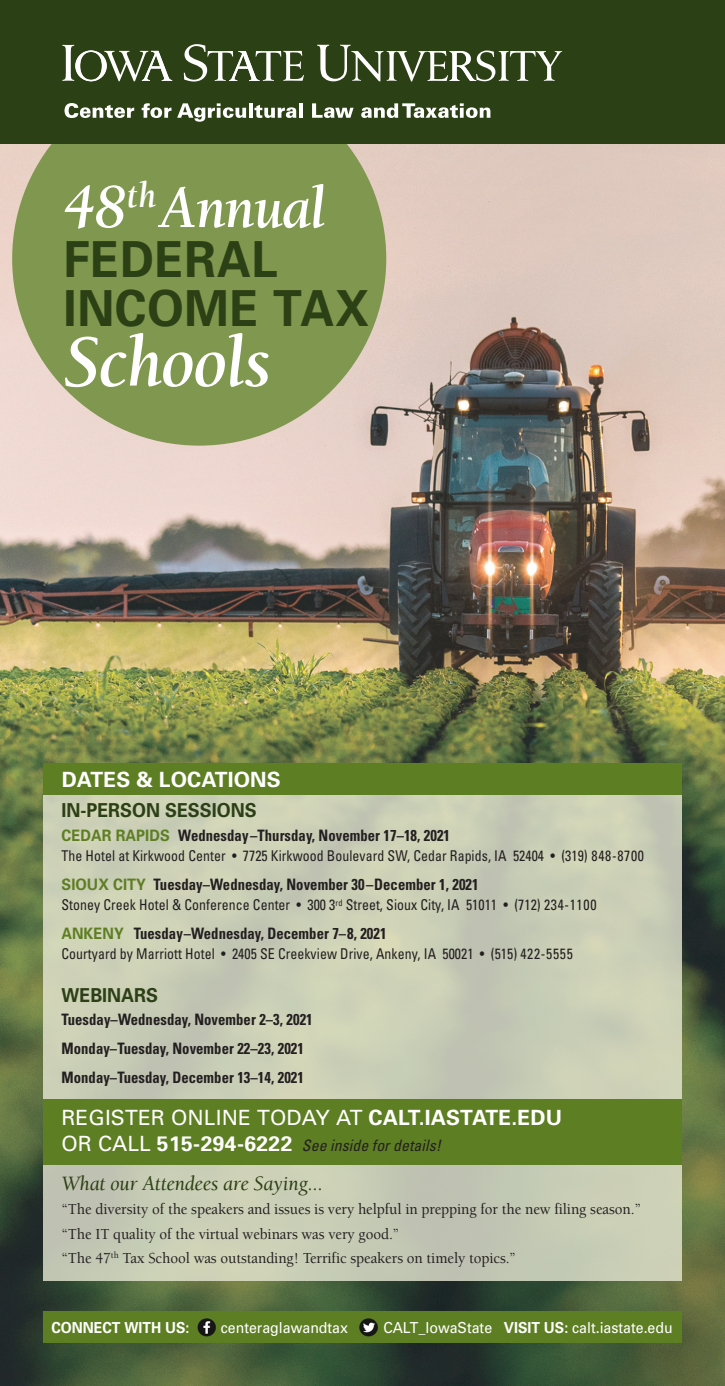
<style>
.page{position:relative;width:725px;height:1386px;background:#fff}
.page>*{position:absolute;margin:0;border:0;box-sizing:border-box;transform-origin:0 0}
.t1{font:italic 700 74.55px "Berkeley";letter-spacing:-.025em;color:#fff;scale:.95 1}
.t2{font:italic 700 61.07px "Berkeley";letter-spacing:-.025em;color:#fff;scale:.95 1}
.t3{font:700 49.7px "Univers";letter-spacing:.015em;color:#2c4015;scale:.95 1}
.t4{font:21px "Univers";letter-spacing:.005em;color:#fff}
.t5{font:italic 21px "Berkeley";letter-spacing:-.01em;color:#2c4015}
.t6{font:700 21px "Univers";letter-spacing:.005em;color:#fff}
.t7{font:700 19.25px "Univers";color:#2c4015;scale:.93 1}
.t8{font:700 condensed 15.75px "Univers";letter-spacing:.005em;color:#231f20;scale:.93 1}
.t9{font:500 15.75px "Berkeley";letter-spacing:-.005em;color:#231f20;scale:.95 1}
.t10{font:italic condensed 15.75px "Univers";color:#231f20}
.t11{font:15.22px "Univers";color:#fff;scale:.93 1}
.t12{font:700 15.22px "Univers";color:#fff;scale:.93 1}
.t13{font:condensed 14.88px "Univers";letter-spacing:.005em;color:#231f20;scale:.93 1}
.s1{font-size:63.88px}
.s2{font-stretch:normal;color:#5e7e23}
.s3{font-weight:700}
.s4{font-style:normal;font-stretch:normal;font-size:21px;color:#fff}
.s5{font-weight:700;font-style:normal;font-stretch:normal;font-size:21px;color:#fff}
</style>
<div class="page">
<img style="left:0;top:143px;width:724px;height:1243px">
<div style="left:12px;top:72px;width:374px;height:374px;background:#7f974e;border-radius:50%"></div>
<div style="left:44px;top:764px;width:637px;height:517px;background:#e7e8d4;opacity:.8"></div>
<div style="left:43px;top:1099px;width:638px;height:65px;background:#5e7e23"></div>
<div style="left:43px;top:763px;width:638px;height:32px;background:#5e7e23"></div>
<div style="left:43px;top:1311px;width:638px;height:32px;background:#5e7e23"></div>
<div style="left:0;top:0;width:724px;height:143px;background:#2c4015"></div>
<svg style="left:62px;top:45px;width:110px;height:36px"></svg>
<svg style="left:184px;top:44px;width:120px;height:38px"></svg>
<svg style="left:317px;top:45px;width:245px;height:37px"></svg>
<svg style="left:64px;top:103px;width:70px;height:15px"></svg>
<svg style="left:142px;top:103px;width:29px;height:15px"></svg>
<svg style="left:177px;top:103px;width:69px;height:19px"></svg>
<hr style="left:249px;top:103px;width:4px;height:15px;background:#fff">
<svg style="left:254px;top:105px;width:42px;height:13px"></svg>
<hr style="left:299px;top:103px;width:3px;height:15px;background:#fff">
<svg style="left:312px;top:103px;width:41px;height:15px"></svg>
<svg style="left:361px;top:103px;width:129px;height:15px"></svg>
<img style="left:197px;top:1318px;width:19px;height:19px">
<img style="left:359px;top:1318px;width:19px;height:19px">
<p class="t2" style="left:64px;top:184px;width:277px"><span class="s1">48</span><sup>th</sup>Annual</p>
<p class="t3" style="left:64px;top:241px;width:227px">FEDERAL</p>
<p class="t3" style="left:64px;top:291px;width:323px">INCOME TAX</p>
<p class="t1" style="left:64px;top:333px;width:220px">Schools</p>
<p class="t6" style="left:62px;top:772px;width:220px">DATES &amp; LOCATIONS</p>
<p class="t7" style="left:61px;top:803px;width:211px">IN-PERSON SESSIONS</p>
<p class="t8" style="left:61px;top:829px;width:419px"><span class="s2">CEDAR RAPIDS</span> Wednesday–Thursday, November 17–18, 2021</p>
<p class="t13" style="left:61px;top:850px;width:627px">The Hotel at Kirkwood Center • 7725 Kirkwood Boulevard SW, Cedar Rapids, IA 52404 • (319) 848-8700</p>
<p class="t8" style="left:61px;top:878px;width:450px"><span class="s2">SIOUX CITY</span> Tuesday–Wednesday, November 30–December 1, 2021</p>
<p class="t13" style="left:61px;top:899px;width:576px">Stoney Creek Hotel &amp; Conference Center • 300 3<sup>rd</sup> Street, Sioux City, IA 51011 • (712) 234-1100</p>
<p class="t8" style="left:61px;top:927px;width:351px"><span class="s2">ANKENY</span> Tuesday–Wednesday, December 7–8, 2021</p>
<p class="t13" style="left:61px;top:948px;width:551px">Courtyard by Marriott Hotel • 2405 SE Creekview Drive, Ankeny, IA 50021 • (515) 422-5555</p>
<p class="t7" style="left:61px;top:988px;width:105px">WEBINARS</p>
<p class="t8" style="left:61px;top:1014px;width:272px">Tuesday–Wednesday, November 2–3, 2021</p>
<p class="t8" style="left:61px;top:1043px;width:262px">Monday–Tuesday, November 22–23, 2021</p>
<p class="t8" style="left:61px;top:1072px;width:262px">Monday–Tuesday, December 13–14, 2021</p>
<p class="t4" style="left:61px;top:1110px;width:502px">REGISTER ONLINE TODAY AT <span class="s3">CALT.IASTATE.EDU</span></p>
<p class="t10" style="left:61px;top:1139px;width:384px"><span class="s4">OR CALL</span> <span class="s5">515-294-6222</span> See inside fordetails!</p>
<p class="t5" style="left:61px;top:1175px;width:263px">What our Attendees are Saying...</p>
<p class="t9" style="left:61px;top:1203px;width:611px">“The diversity of the speakers and issues is very helpful in prepping for the new filing season.”</p>
<p class="t9" style="left:61px;top:1227px;width:357px">“The IT quality of the virtual webinars was very good.”</p>
<p class="t9" style="left:61px;top:1252px;width:480px">“The 47<sup>th</sup> Tax School was outstanding! Terrific speakers on timely topics.”</p>
<p class="t12" style="left:51px;top:1322px;width:150px">CONNECT WITH US:</p>
<p class="t11" style="left:221px;top:1322px;width:138px">centeraglawandtax</p>
<p class="t11" style="left:383px;top:1322px;width:312px">CALT_IowaState <span class="s3">VISIT US:</span> calt.iastate.edu</p>
</div>
